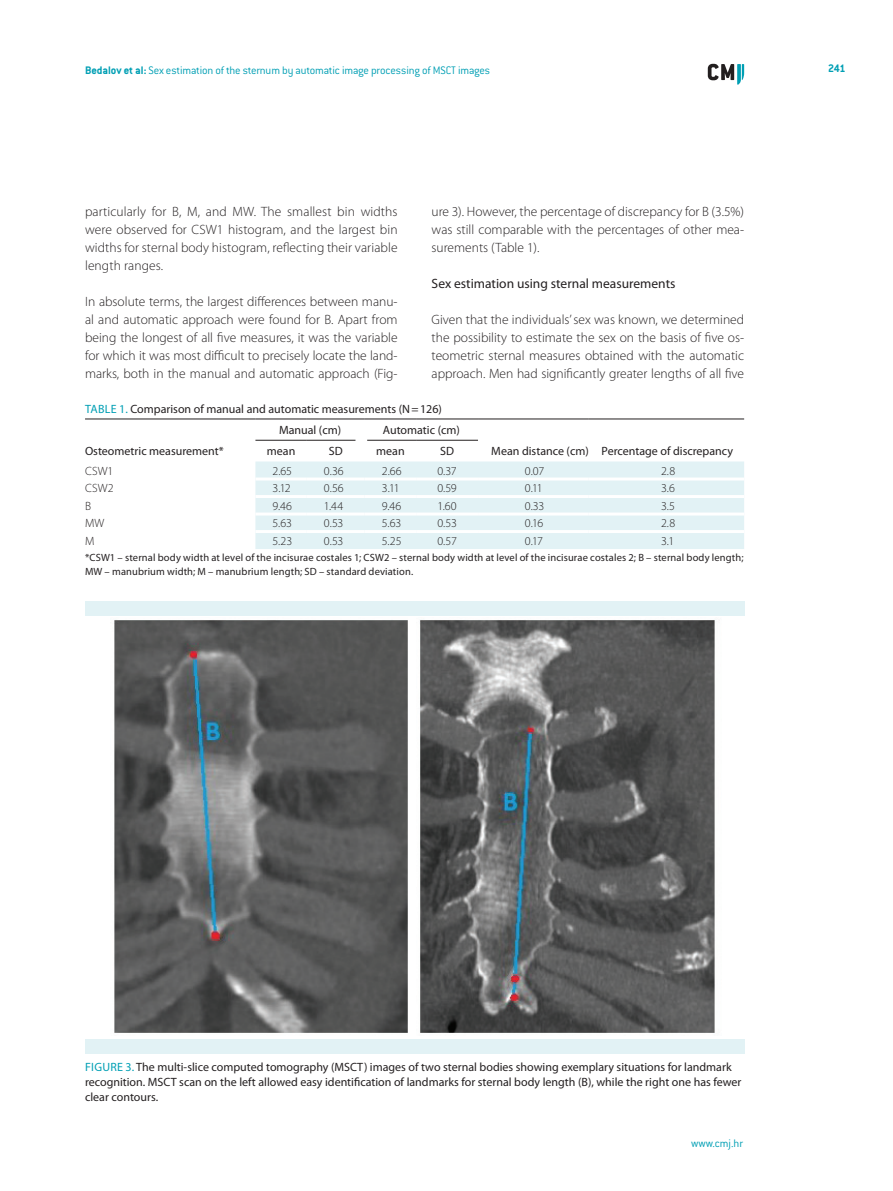
<style>
.page{position:relative;width:893px;height:1191px;background:#fff}
.page>*{position:absolute;margin:0;border:0;box-sizing:border-box;transform-origin:0 0}
.t1{font:300 13.5px/18px "Myriad Pro";color:#231f20;text-align:justify}
.t2{font:13.5px "Myriad Pro";color:#231f20}
.t3{font:12px/15px "Myriad Pro";color:#231f20}
.t4{font:300 12px "Myriad Pro";letter-spacing:-.01em;color:#231f20}
.t5{font:300 12px "ITC Conduit LTCE";letter-spacing:-.015em;color:#009fb4}
.t6{font:700 12px "ITC Conduit LTCE";color:#009fb4}
.t7{font:10.5px/13.5px "Myriad Pro";letter-spacing:.015em;color:#231f20}
.s1{font-weight:700}
.s2{color:#009fb4}
</style>
<div class="page">
<svg style="left:708px;top:64px;width:36px;height:21px"></svg>
<img style="left:114px;top:620px;width:601px;height:413px">
<div style="left:85px;top:1038px;width:659px;height:15px;background:#e2f2f5"></div>
<div style="left:85px;top:600px;width:659px;height:15px;background:#e2f2f5"></div>
<div style="left:255px;top:461px;width:489px;height:88px;background:#e2f2f5"></div>
<hr style="left:255px;top:477px;width:52px;height:3px;background:#fff">
<hr style="left:307px;top:477px;width:58px;height:3px;background:#fff">
<hr style="left:365px;top:477px;width:51px;height:3px;background:#fff">
<hr style="left:416px;top:477px;width:62px;height:3px;background:#fff">
<hr style="left:478px;top:477px;width:111px;height:3px;background:#fff">
<hr style="left:589px;top:477px;width:155px;height:3px;background:#fff">
<hr style="left:255px;top:495px;width:52px;height:3px;background:#fff">
<hr style="left:307px;top:495px;width:58px;height:3px;background:#fff">
<hr style="left:365px;top:495px;width:51px;height:3px;background:#fff">
<hr style="left:416px;top:495px;width:62px;height:3px;background:#fff">
<hr style="left:478px;top:495px;width:111px;height:3px;background:#fff">
<hr style="left:589px;top:495px;width:155px;height:3px;background:#fff">
<hr style="left:255px;top:512px;width:52px;height:3px;background:#fff">
<hr style="left:307px;top:512px;width:58px;height:3px;background:#fff">
<hr style="left:365px;top:512px;width:51px;height:3px;background:#fff">
<hr style="left:416px;top:512px;width:62px;height:3px;background:#fff">
<hr style="left:478px;top:512px;width:111px;height:3px;background:#fff">
<hr style="left:589px;top:512px;width:155px;height:3px;background:#fff">
<hr style="left:255px;top:530px;width:52px;height:3px;background:#fff">
<hr style="left:307px;top:530px;width:58px;height:3px;background:#fff">
<hr style="left:365px;top:530px;width:51px;height:3px;background:#fff">
<hr style="left:416px;top:530px;width:62px;height:3px;background:#fff">
<hr style="left:478px;top:530px;width:111px;height:3px;background:#fff">
<hr style="left:589px;top:530px;width:155px;height:3px;background:#fff">
<hr style="left:85px;top:419px;width:170px;height:1px;background:#231f20">
<hr style="left:255px;top:419px;width:52px;height:1px;background:#231f20">
<hr style="left:307px;top:419px;width:58px;height:1px;background:#231f20">
<hr style="left:365px;top:419px;width:51px;height:1px;background:#231f20">
<hr style="left:416px;top:419px;width:62px;height:1px;background:#231f20">
<hr style="left:478px;top:419px;width:111px;height:1px;background:#231f20">
<hr style="left:589px;top:419px;width:155px;height:1px;background:#231f20">
<hr style="left:255px;top:440px;width:52px;height:1px;background:#231f20">
<hr style="left:307px;top:440px;width:58px;height:1px;background:#231f20">
<hr style="left:365px;top:440px;width:51px;height:1px;background:#231f20">
<hr style="left:416px;top:440px;width:62px;height:1px;background:#231f20">
<hr style="left:355px;top:438px;width:12px;height:4px;background:#fff">
<p class="t5" style="left:85px;top:63px;width:407px"><span class="s1">Bedalov et al:</span> Sex estimation of the sternum by automatic image processing of MSCT images</p>
<p class="t6" style="left:828px;top:61px;width:19px">241</p>
<p class="t1" style="left:85px;top:202px;width:314px">particularly for B, M, and MW. The smallest bin widths were observed for CSW1 histogram, and the largest bin widths for sternal body histogram, reflecting their variable length ranges.</p>
<p class="t1" style="left:85px;top:292px;width:314px">In absolute terms, the largest differences between manu&shy;al and automatic approach were found for B. Apart from being the longest of all five measures, it was the variable for which it was most difficult to precisely locate the land&shy;marks, both in the manual and automatic approach (Fig-</p>
<p class="t1" style="left:432px;top:202px;width:314px">ure 3). However, the percentage of discrepancy for B (3.5%) was still comparable with the percentages of other mea&shy;surements (Table 1).</p>
<p class="t2" style="left:432px;top:275px;width:245px">Sex estimation using sternal measurements</p>
<p class="t1" style="left:432px;top:310px;width:314px">Given that the individuals’ sex was known, we determined the possibility to estimate the sex on the basis of five os&shy;teometric sternal measures obtained with the automatic approach. Men had significantly greater lengths of all five</p>
<p class="t3" style="left:279px;top:398px;width:164px;line-height:21.3px;text-indent:-194px"><span class="s2">Tab le 1.</span> Comparison of manual and automatic measurements (N =126)<br>Manual (cm)</p>
<p class="t3" style="left:383px;top:422px;width:78px">Automatic (cm)</p>
<p class="t3" style="left:85px;top:444px;width:140px">Osteometric measurement*</p>
<p class="t3" style="left:267px;top:444px;width:30px">mean</p>
<p class="t3" style="left:329px;top:444px;width:15px">SD</p>
<p class="t3" style="left:376px;top:444px;width:30px">mean</p>
<p class="t3" style="left:440px;top:444px;width:15px">SD</p>
<p class="t3" style="left:491px;top:444px;width:243px">Mean distance (cm) Percentage of discrepancy</p>
<p class="t4" style="left:85px;top:463px;width:30px">CSW1</p>
<p class="t4" style="left:272px;top:463px;width:21px">2.65</p>
<p class="t4" style="left:324px;top:463px;width:21px">0.36</p>
<p class="t4" style="left:382px;top:463px;width:21px">2.66</p>
<p class="t4" style="left:437px;top:463px;width:21px">0.37</p>
<p class="t4" style="left:525px;top:463px;width:21px">0.07</p>
<p class="t4" style="left:661px;top:463px;width:16px">2.8</p>
<p class="t4" style="left:85px;top:481px;width:30px">CSW2</p>
<p class="t4" style="left:272px;top:481px;width:20px">3.12</p>
<p class="t4" style="left:324px;top:481px;width:21px">0.56</p>
<p class="t4" style="left:382px;top:481px;width:19px">3.11</p>
<p class="t4" style="left:437px;top:481px;width:21px">0.59</p>
<p class="t4" style="left:525px;top:481px;width:19px">0.11</p>
<p class="t4" style="left:661px;top:481px;width:15px">3.6</p>
<p class="t4" style="left:85px;top:498px;width:8px">B</p>
<p class="t4" style="left:272px;top:498px;width:21px">9.46</p>
<p class="t4" style="left:324px;top:498px;width:21px">1.44</p>
<p class="t4" style="left:382px;top:498px;width:21px">9.46</p>
<p class="t4" style="left:437px;top:498px;width:21px">1.60</p>
<p class="t4" style="left:525px;top:498px;width:21px">0.33</p>
<p class="t4" style="left:661px;top:498px;width:15px">3.5</p>
<p class="t4" style="left:85px;top:516px;width:21px">MW</p>
<p class="t4" style="left:272px;top:516px;width:21px">5.63</p>
<p class="t4" style="left:324px;top:516px;width:21px">0.53</p>
<p class="t4" style="left:382px;top:516px;width:21px">5.63</p>
<p class="t4" style="left:437px;top:516px;width:21px">0.53</p>
<p class="t4" style="left:525px;top:516px;width:20px">0.16</p>
<p class="t4" style="left:661px;top:516px;width:16px">2.8</p>
<p class="t4" style="left:85px;top:533px;width:11px">M</p>
<p class="t4" style="left:272px;top:533px;width:21px">5.23</p>
<p class="t4" style="left:324px;top:533px;width:21px">0.53</p>
<p class="t4" style="left:382px;top:533px;width:21px">5.25</p>
<p class="t4" style="left:437px;top:533px;width:21px">0.57</p>
<p class="t4" style="left:525px;top:533px;width:20px">0.17</p>
<p class="t4" style="left:661px;top:533px;width:15px">3.1</p>
<p class="t7" style="left:85px;top:551px;width:660px">*CSW1 – sternal body width at level of the incisurae costales 1; CSW2 – sternal body width at level of the incisurae costales 2; B – sternal body length;<br>MW – manubrium width; M – manubrium length; SD – standard deviation.</p>
<p class="t3" style="left:85px;top:1059px;width:658px"><span class="s2">Figure 3.</span> The multi-slice computed tomography (MSCT) images of two sternal bodies showing exemplary situations for landmark recognition. MSCT scan on the left allowed easy identification of landmarks for sternal body length (B), while the right one has fewer clear contours.</p>
<p class="t5" style="left:691px;top:1136px;width:54px">www.cmj.hr</p>
</div>
